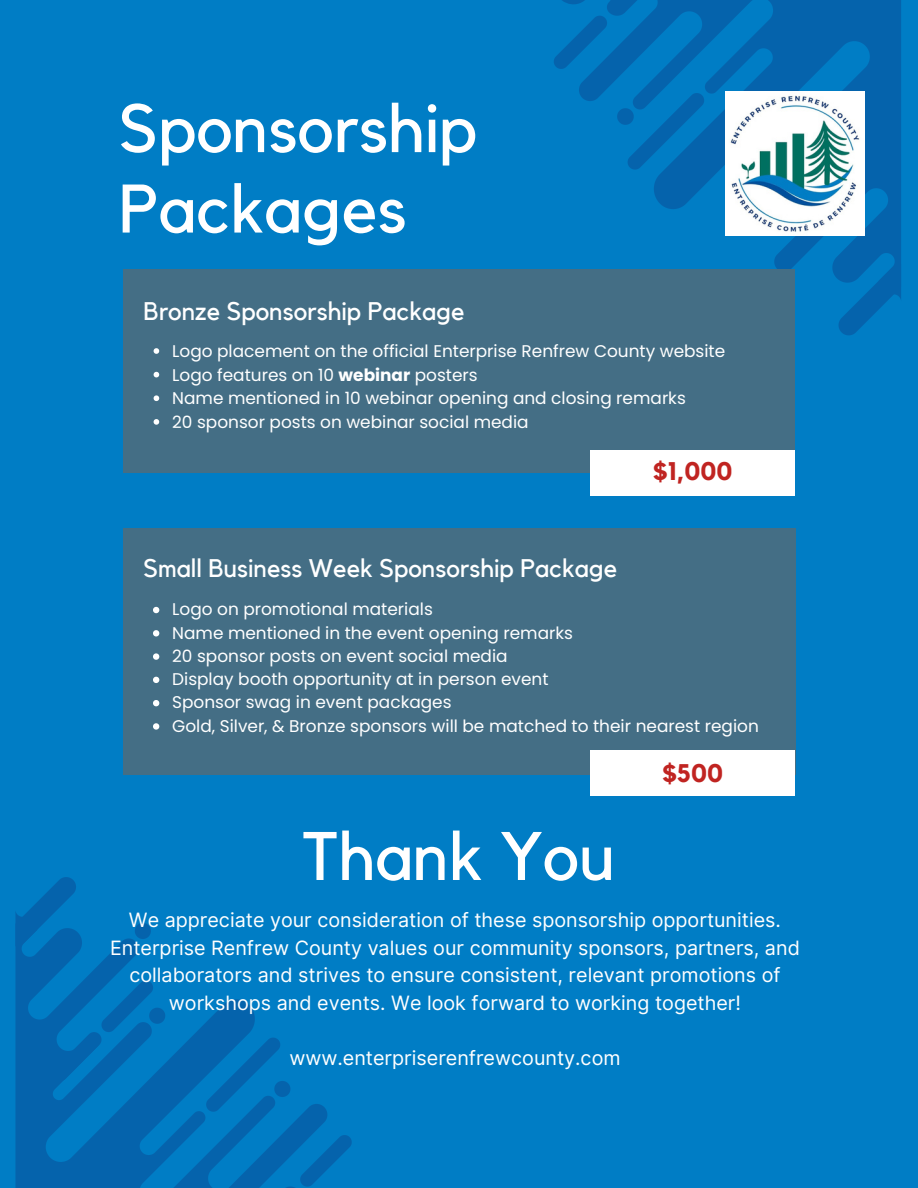
<style>
.page{position:relative;width:918px;height:1188px;background:#007dc5}
.page>*{position:absolute;margin:0;border:0;box-sizing:border-box;transform-origin:0 0}
.t1{font:67.8px/80.4px "Kollektif";color:#fff}
.t2{font:25.35px "Kollektif";color:#fff}
.t3{font:700 25.35px "Kollektif";color:#c02421}
.t4{font:19.8px/27.5px "Inter";color:#fff;text-align:center}
.t5{font:16.95px "Poppins";color:#fff}
.s1{font-weight:700}
</style>
<div class="page">
<svg style="left:15px;top:931px;width:312px;height:257px"></svg>
<svg style="left:15px;top:877px;width:61px;height:69px"></svg>
<svg style="left:135px;top:923px;width:16px;height:16px"></svg>
<svg style="left:203px;top:1035px;width:87px;height:80px"></svg>
<svg style="left:297px;top:1132px;width:55px;height:56px"></svg>
<svg style="left:53px;top:978px;width:112px;height:103px"></svg>
<svg style="left:562px;top:0;width:339px;height:280px"></svg>
<svg style="left:839px;top:264px;width:62px;height:71px"></svg>
<svg style="left:617px;top:90px;width:90px;height:83px"></svg>
<svg style="left:554px;top:13px;width:56px;height:59px"></svg>
<div style="left:123px;top:528px;width:672px;height:247px;background:#446e85"></div>
<svg style="left:153px;top:607px;width:6px;height:6px"></svg>
<svg style="left:153px;top:630px;width:6px;height:6px"></svg>
<svg style="left:153px;top:653px;width:6px;height:7px"></svg>
<svg style="left:153px;top:677px;width:6px;height:6px"></svg>
<svg style="left:153px;top:700px;width:6px;height:6px"></svg>
<svg style="left:153px;top:723px;width:6px;height:7px"></svg>
<div style="left:590px;top:751px;width:205px;height:45px;background:#fff"></div>
<img style="left:726px;top:92px;width:138px;height:144px">
<div style="left:123px;top:269px;width:672px;height:204px;background:#446e85"></div>
<div style="left:590px;top:450px;width:205px;height:46px;background:#fff"></div>
<svg style="left:154px;top:348px;width:5px;height:6px"></svg>
<svg style="left:154px;top:372px;width:5px;height:5px"></svg>
<svg style="left:154px;top:395px;width:5px;height:6px"></svg>
<svg style="left:154px;top:419px;width:5px;height:6px"></svg>
<p class="t1" style="left:119px;top:91px;width:360px">Sponsorship<br>Packages</p>
<p class="t2" style="left:143px;top:300px;width:323px">Bronze Sponsorship Package</p>
<p class="t5" style="left:172px;top:339px;width:555px">Logo placement on the official Enterprise Renfrew County website</p>
<p class="t5" style="left:172px;top:363px;width:307px">Logo features on 10 <span class="s1">webinar</span> posters</p>
<p class="t5" style="left:172px;top:387px;width:515px">Name mentioned in 10 webinar opening and closing remarks</p>
<p class="t5" style="left:172px;top:410px;width:358px">20 sponsor posts on webinar social media</p>
<h1 class="t3" style="left:653px;top:460px;width:81px">$1,000</h1>
<p class="t2" style="left:143px;top:556px;width:475px">Small Business Week Sponsorship Package</p>
<h1 class="t5" style="left:172px;top:598px;width:262px">Logo on promotional materials</h1>
<h3 class="t5" style="left:172px;top:621px;width:402px">Name mentioned in the event opening remarks</h3>
<p class="t5" style="left:172px;top:644px;width:337px">20 sponsor posts on event social media</p>
<p class="t5" style="left:172px;top:667px;width:378px">Display booth opportunity at in person event</p>
<p class="t5" style="left:172px;top:691px;width:281px">Sponsor swag in event packages</p>
<p class="t5" style="left:172px;top:714px;width:588px">Gold, Silver, &amp; Bronze sponsors will be matched to their nearest region</p>
<p class="t3" style="left:663px;top:762px;width:62px">$500</p>
<h3 class="t1" style="left:303px;top:819px;width:313px">Thank You</h3>
<p class="t4" style="left:110px;top:906px;width:691px">We appreciate your consideration of these sponsorship opportunities.<br>Enterprise Renfrew County values our community sponsors, partners, and collaborators and strives to ensure consistent, relevant promotions of workshops and events. We look forward to working together!</p>
<p class="t4" style="left:289px;top:1044px;width:333px">www.enterpriserenfrewcounty.com</p>
</div>
